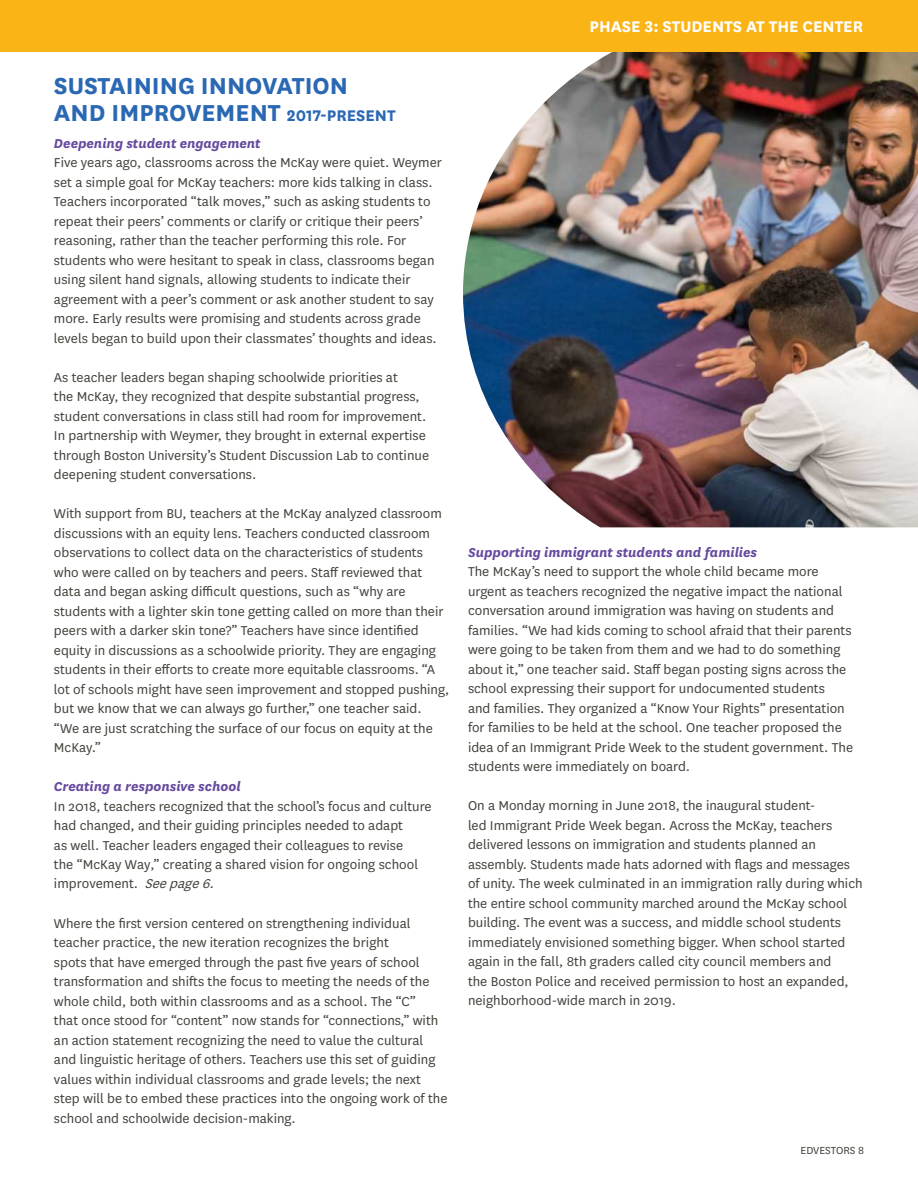
<style>
.page{position:relative;width:918px;height:1188px;background:#fff}
.page>*{position:absolute;margin:0;border:0;box-sizing:border-box;transform-origin:0 0}
.t1{font:700 27px/26.7px "National";color:#2b68b3}
.t2{font:700 18px "National";color:#fff}
.t3{font:15px/19.5px "National";color:#40423a}
.t4{font:italic 700 15px "National";color:#664a9e}
.t5{font:12px "National";color:#40423a}
.s1{font-size:18px}
.s2{font-style:italic}
</style>
<div class="page">
<img style="left:463px;top:51px;width:455px;height:476px">
<div style="left:0;top:0;width:918px;height:51px;background:#fbb416"></div>
<h1 class="t1" style="left:54px;top:70px;width:343px">SUSTAINING INNOVATION<br>AND IMPROVEMENT <span class="s1">2017-PRESENT</span></h1>
<p class="t4" style="left:54px;top:133px;width:208px">Deepening student engagement</p>
<p class="t3" style="left:54px;top:152px;width:389px">Five years ago, classrooms across the McKay were quiet. Weymer set a simple goal for McKay teachers: more kids talking in class.<br>Teachers incorporated “talk moves,” such as asking students to repeat their peers’ comments or clarify or critique their peers’ reasoning, rather than the teacher performing this role. For students who were hesitant to speak in class, classrooms began using silent hand signals, allowing students to indicate their agreement with a peer’s comment or ask another student to say more. Early results were promising and students across grade levels began to build upon their classmates’ thoughts and ideas.</p>
<p class="t3" style="left:54px;top:367px;width:377px">As teacher leaders began shaping schoolwide priorities at<br>the McKay, they recognized that despite substantial progress, student conversations in class still had room for improvement.<br>In partnership with Weymer, they brought in external expertise through Boston University’s Student Discussion Lab to continue deepening student conversations.</p>
<p class="t3" style="left:54px;top:503px;width:397px">With support from BU, teachers at the McKay analyzed classroom discussions with an equity lens. Teachers conducted classroom observations to collect data on the characteristics of students who were called on by teachers and peers. Staff reviewed that data and began asking difficult questions, such as “why are students with a lighter skin tone getting called on more than their peers with a darker skin tone?” Teachers have since identified equity in discussions as a schoolwide priority. They are engaging students in their efforts to create more equitable classrooms. “A lot of schools might have seen improvement and stopped pushing, but we know that we can always go further,” one teacher said. “We are just scratching the surface of our focus on equity at the McKay.”</p>
<p class="t4" style="left:54px;top:776px;width:188px">Creating a responsive school</p>
<p class="t3" style="left:54px;top:796px;width:379px">In 2018, teachers recognized that the school’s focus and culture had changed, and their guiding principles needed to adapt<br>as well. Teacher leaders engaged their colleagues to revise<br>the “McKay Way,” creating a shared vision for ongoing school improvement. <span class="s2">Seepage6.</span></p>
<p class="t3" style="left:54px;top:913px;width:395px">Where the first version centered on strengthening individual teacher practice, the new iteration recognizes the bright<br>spots that have emerged through the past five years of school transformation and shifts the focus to meeting the needs of the whole child, both within classrooms and as a school. The “C”<br>that once stood for “content” now stands for “connections,” with an action statement recognizing the need to value the cultural and linguistic heritage of others. Teachers use this set of guiding values within individual classrooms and grade levels; the next step will be to embed these practices into the ongoing work of the school and schoolwide decision-making.</p>
<p class="t2" style="left:590px;top:14px;width:275px">PHASE 3: STUDENTS AT THE CENTER</p>
<p class="t4" style="left:468px;top:542px;width:291px">Supporting immigrant students and families</p>
<p class="t3" style="left:468px;top:561px;width:387px">The McKay’s need to support the whole child became more urgent as teachers recognized the negative impact the national conversation around immigration was having on students and families. “We had kids coming to school afraid that their parents were going to be taken from them and we had to do something about it,” one teacher said. Staff began posting signs across the school expressing their support for undocumented students<br>and families. They organized a “Know Your Rights” presentation for families to be held at the school. One teacher proposed the idea of an Immigrant Pride Week to the student government. The students were immediately on board.</p>
<p class="t3" style="left:468px;top:795px;width:396px">On a Monday morning in June 2018, the inaugural student-<br>led Immigrant Pride Week began. Across the McKay, teachers delivered lessons on immigration and students planned an assembly. Students made hats adorned with flags and messages of unity. The week culminated in an immigration rally during which the entire school community marched around the McKay school building. The event was a success, and middle school students immediately envisioned something bigger. When school started again in the fall, 8th graders called city council members and<br>the Boston Police and received permission to host an expanded, neighborhood-wide march in 2019.</p>
<p class="t5" style="left:801px;top:1142px;width:65px">EDVESTORS 8</p>
</div>
